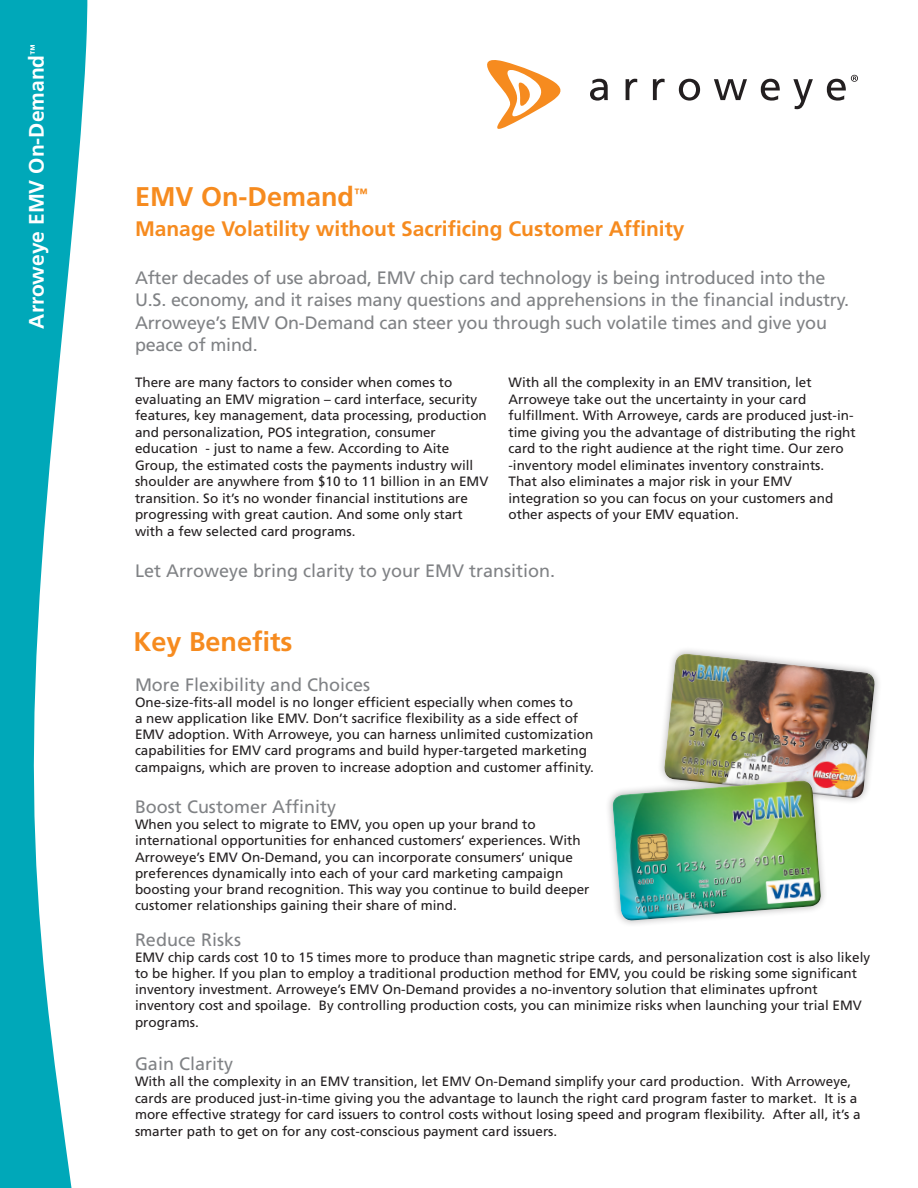
<style>
.page{position:relative;width:918px;height:1188px;background:#fff}
.page>*{position:absolute;margin:0;border:0;box-sizing:border-box;transform-origin:0 0}
.t1{font:700 27px "Frutiger";color:#f68b1f}
.t2{font:700 21px "Frutiger";color:#f68b1f}
.t3{font:700 21px "Frutiger";color:#fff}
.t4{font:18px/22.5px "Frutiger";letter-spacing:-.01em;color:#808285}
.t5{font:13.5px/16.5px "Frutiger";color:#231f20}
</style>
<div class="page">
<svg style="left:0;top:0;width:88px;height:1188px;fill:#00a8b9"></svg>
<svg style="left:487px;top:60px;width:74px;height:69px"></svg>
<svg style="left:590px;top:79px;width:18px;height:22px"></svg>
<svg style="left:626px;top:79px;width:11px;height:21px"></svg>
<svg style="left:653px;top:79px;width:12px;height:21px"></svg>
<svg style="left:679px;top:79px;width:21px;height:22px"></svg>
<svg style="left:714px;top:79px;width:33px;height:21px"></svg>
<svg style="left:761px;top:79px;width:19px;height:22px"></svg>
<svg style="left:793px;top:79px;width:20px;height:30px"></svg>
<svg style="left:827px;top:75px;width:31px;height:26px"></svg>
<img style="left:611px;top:652px;width:266px;height:271px">
<p class="t3" style="left:24px;top:329px;width:286px;rotate:-90deg">Arroweye EMV On-Demand<sup>™</sup></p>
<p class="t1" style="left:135px;top:181px;width:234px">EMV On-Demand<sup>™</sup></p>
<p class="t2" style="left:135px;top:216px;width:551px">Manage Volatility without Sacrificing Customer Affinity</p>
<p class="t4" style="left:135px;top:266px;width:716px">After decades of use abroad, EMV chip card technology is being introduced into the U.S. economy, and it raises many questions and apprehensions in the financial industry.<br>Arroweye’s EMV On-Demand can steer you through such volatile times and give you peace of mind.</p>
<p class="t5" style="left:135px;top:374px;width:355px">There are many factors to consider when comes to evaluating an EMV migration – card interface, security features, key management, data processing, production and personalization, POS integration, consumer education - just to name a few. According to Aite Group, the estimated costs the payments industry will shoulder are anywhere from $10 to 11 billion in an EMV transition. So it’s no wonder financial institutions are progressing with great caution. And some only start with a few selected card programs.</p>
<p class="t5" style="left:508px;top:374px;width:349px">With all the complexity in an EMV transition, let Arroweye take out the uncertainty in your card fulfillment. With Arroweye, cards are produced just-in&shy;time giving you the advantage of distributing the right card to the right audience at the right time. Our zero -inventory model eliminates inventory constraints.</p>
<p class="t5" style="left:508px;top:473px;width:326px">That also eliminates a major risk in your EMV integration so you can focus on your customers and other aspects of your EMV equation.</p>
<p class="t4" style="left:135px;top:559px;width:422px">Let Arroweye bring clarity to your EMV transition.</p>
<p class="t1" style="left:134px;top:626px;width:161px">Key Benefits</p>
<p class="t4" style="left:135px;top:673px;width:237px">More Flexibility and Choices</p>
<p class="t5" style="left:135px;top:694px;width:460px">One-size-fits-all model is no longer efficient especially when comes to<br>a new application like EMV. Don’t sacrifice flexibility as a side effect of EMV adoption. With Arroweye, you can harness unlimited customization capabilities for EMV card programs and build hyper-targeted marketing campaigns, which are proven to increase adoption and customer affinity.</p>
<p class="t4" style="left:135px;top:795px;width:203px">Boost Customer Affinity</p>
<p class="t5" style="left:135px;top:816px;width:456px">When you select to migrate to EMV, you open up your brand to international opportunities for enhanced customers’ experiences. With Arroweye’s EMV On-Demand, you can incorporate consumers’ unique preferences dynamically into each of your card marketing campaign boosting your brand recognition. This way you continue to build deeper customer relationships gaining their share of mind.</p>
<p class="t4" style="left:135px;top:928px;width:108px">Reduce Risks</p>
<p class="t5" style="left:135px;top:949px;width:737px">EMV chip cards cost 10 to 15 times more to produce than magnetic stripe cards, and personalization cost is also likely to be higher. If you plan to employ a traditional production method for EMV, you could be risking some significant inventory investment. Arroweye’s EMV On-Demand provides a no-inventory solution that eliminates upfront inventory cost and spoilage. By controlling production costs, you can minimize risks when launching your trial EMV programs.</p>
<p class="t4" style="left:135px;top:1052px;width:100px">Gain Clarity</p>
<p class="t5" style="left:135px;top:1073px;width:727px">With all the complexity in an EMV transition, let EMV On-Demand simplify your card production. With Arroweye, cards are produced just-in-time giving you the advantage to launch the right card program faster to market. It is a more effective strategy for card issuers to control costs without losing speed and program flexibility. After all, it’s a smarter path to get on for any cost-conscious payment card issuers.</p>
</div>
